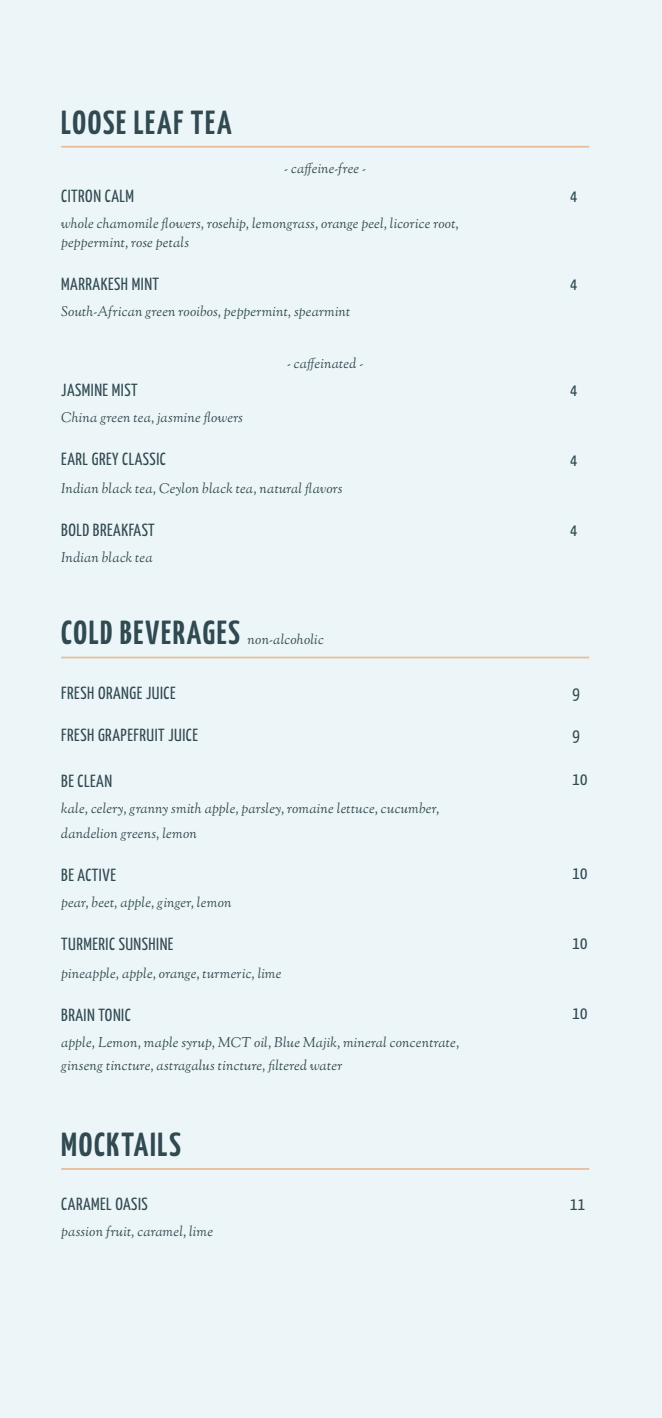
<style>
.page{position:relative;width:662px;height:1418px;background:#ecf6f8}
.page>*{position:absolute;margin:0;border:0;box-sizing:border-box;transform-origin:0 0}
.t1{font:700 33.25px "Yanone Kaffeesatz";letter-spacing:.05em;color:#314951}
.t2{font:17.5px "Yanone Kaffeesatz";letter-spacing:.03em;color:#314951}
.t3{font:italic 14px/24.5px "Sorts Mill Goudy";letter-spacing:.015em;color:#314951}
</style>
<div class="page">
<hr style="left:61px;top:146px;width:528px;height:2px;background:#fbc39f">
<hr style="left:61px;top:656px;width:528px;height:2px;background:#fbc39f">
<hr style="left:61px;top:1168px;width:528px;height:1px;background:#fbc39f">
<p class="t1" style="left:61px;top:98px;width:172px">LOOSE LEAF TEA</p>
<p class="t3" style="left:284px;top:158px;width:83px">- caffeine-free -</p>
<p class="t2" style="left:61px;top:184px;width:74px">CITRON CALM</p>
<p class="t3" style="left:61px;top:212px;width:399px">whole chamomile flowers, rosehip, lemongrass, orange peel, licorice root,</p>
<p class="t3" style="left:61px;top:231px;width:129px">peppermint, rose petals</p>
<p class="t2" style="left:61px;top:271px;width:99px">MARRAKESH MINT</p>
<p class="t3" style="left:61px;top:300px;width:291px">South-African green rooibos, peppermint, spearmint</p>
<p class="t3" style="left:287px;top:352px;width:78px">- caffeinated -</p>
<p class="t2" style="left:61px;top:377px;width:78px">JASMINE MIST</p>
<p class="t3" style="left:61px;top:406px;width:183px">China green tea, jasmine flowers</p>
<p class="t2" style="left:61px;top:447px;width:106px">EARL GREY CLASSIC</p>
<p class="t3" style="left:61px;top:477px;width:283px">Indian black tea, Ceylon black tea, natural flavors</p>
<p class="t2" style="left:61px;top:518px;width:95px">BOLD BREAKFAST</p>
<p class="t3" style="left:61px;top:546px;width:93px">Indian black tea</p>
<p class="t1" style="left:61px;top:609px;width:180px">COLD BEVERAGES</p>
<p class="t3" style="left:247px;top:629px;width:78px">non-alcoholic</p>
<p class="t2" style="left:61px;top:680px;width:116px">FRESH ORANGE JUICE</p>
<p class="t2" style="left:61px;top:722px;width:138px">FRESH GRAPEFRUIT JUICE</p>
<p class="t2" style="left:61px;top:768px;width:52px">BE CLEAN</p>
<p class="t3" style="left:61px;top:797px;width:379px">kale, celery, granny smith apple, parsley, romaine lettuce, cucumber, dandelion greens, lemon</p>
<p class="t2" style="left:61px;top:862px;width:56px">BE ACTIVE</p>
<p class="t3" style="left:61px;top:891px;width:172px">pear, beet, apple, ginger, lemon</p>
<p class="t2" style="left:61px;top:931px;width:114px">TURMERIC SUNSHINE</p>
<p class="t3" style="left:61px;top:962px;width:222px">pineapple, apple, orange, turmeric, lime</p>
<p class="t2" style="left:61px;top:1003px;width:71px">BRAIN TONIC</p>
<p class="t3" style="left:61px;top:1032px;width:399px;line-height:22.8px">apple, Lemon, maple syrup, MCT oil, Blue Majik, mineral concentrate, ginseng tincture, astragalus tincture, filtered water</p>
<p class="t1" style="left:61px;top:1120px;width:121px">MOCKTAILS</p>
<p class="t2" style="left:61px;top:1191px;width:88px">CARAMEL OASIS</p>
<p class="t3" style="left:61px;top:1220px;width:153px">passion fruit, caramel, lime</p>
<p class="t2" style="left:570px;top:184px;width:9px">4</p>
<p class="t2" style="left:570px;top:272px;width:9px">4</p>
<p class="t2" style="left:570px;top:378px;width:9px">4</p>
<p class="t2" style="left:570px;top:447px;width:9px">4</p>
<p class="t2" style="left:570px;top:517px;width:9px">4</p>
<p class="t2" style="left:572px;top:680px;width:9px">9</p>
<p class="t2" style="left:572px;top:722px;width:9px">9</p>
<p class="t2" style="left:572px;top:767px;width:16px">10</p>
<p class="t2" style="left:572px;top:860px;width:16px">10</p>
<p class="t2" style="left:572px;top:930px;width:16px">10</p>
<p class="t2" style="left:572px;top:1000px;width:16px">10</p>
<p class="t2" style="left:570px;top:1191px;width:16px">11</p>
</div>
